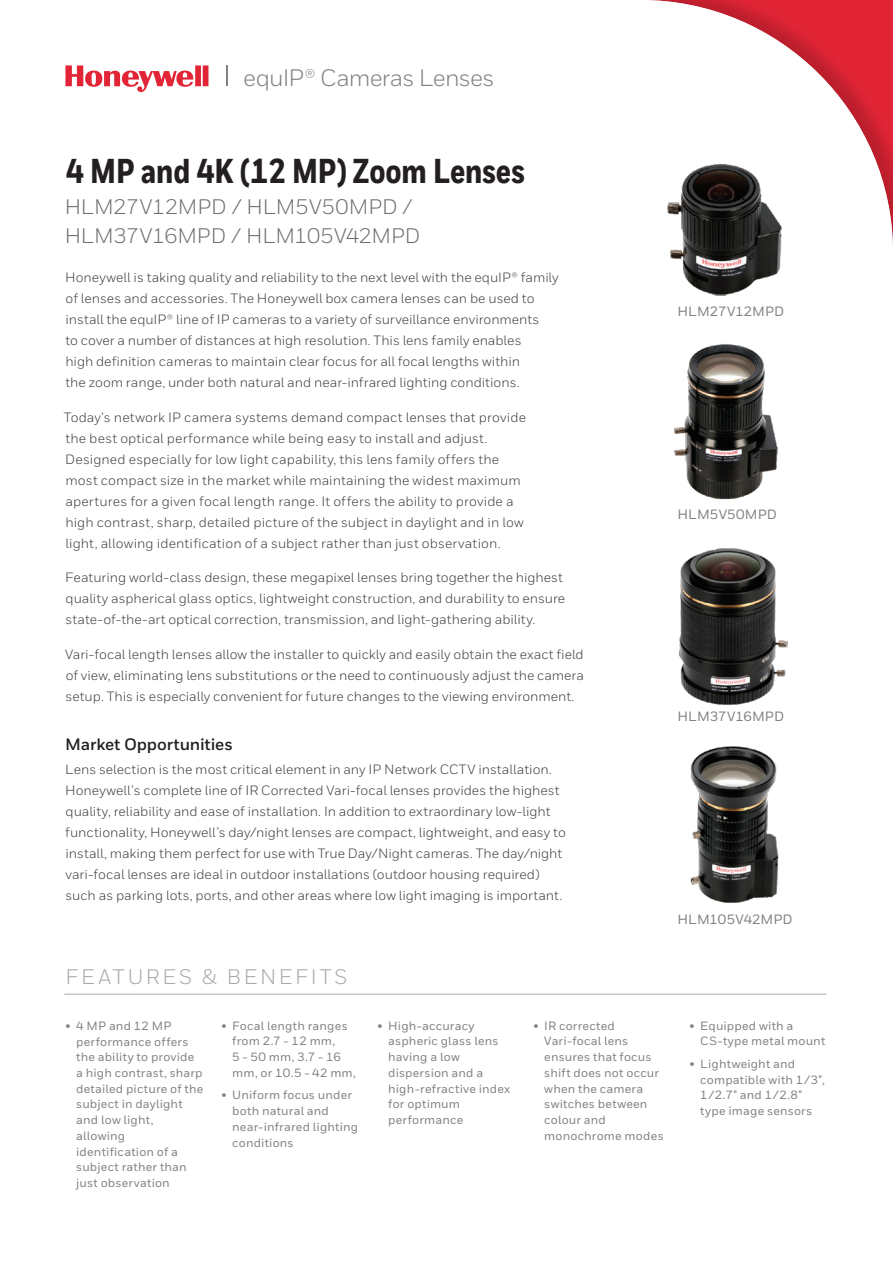
<style>
.page{position:relative;width:893px;height:1263px;background:#fff}
.page>*{position:absolute;margin:0;border:0;box-sizing:border-box;transform-origin:0 0}
.t1{font:800 34.5px "Honeywell Cond";letter-spacing:-.005em;color:#231f20}
.t2{font:23.7px "Honeywell Sans";letter-spacing:-.03em;color:#808285}
.t3{font:21px/29.1px "Honeywell Sans";letter-spacing:-.01em;color:#6c6d70}
.t4{font:21px "Honeywell Sans";letter-spacing:.13em;color:#a8a9ad}
.t5{font:700 16.5px "Honeywell Sans";letter-spacing:-.01em;color:#231f20}
.t6{font:13.5px/21px "Honeywell Sans";color:#3e3e3f}
.t7{font:500 13.5px "Honeywell Sans";color:#808285}
.t8{font:500 12px/15.8px "Honeywell Sans";letter-spacing:.015em;color:#808285}
</style>
<div class="page">
<svg style="left:65px;top:65px;width:143px;height:27px"></svg>
<hr style="left:226px;top:65px;width:2px;height:21px;background:#808285">
<hr style="left:64px;top:994px;width:762px;height:1px;background:#a8a9ad">
<img style="left:674px;top:427px;width:104px;height:73px">
<img style="left:679px;top:548px;width:109px;height:157px">
<img style="left:690px;top:746px;width:89px;height:157px">
<div style="left:443px;top:0;width:450px;height:427px;background:#231f20;opacity:.2"></div>
<h2 class="t2" style="left:243px;top:64px;width:253px">equIP® Cameras Lenses</h2>
<h1 class="t1" style="left:66px;top:150px;width:461px">4 MP and 4K (12 MP) Zoom Lenses</h1>
<h3 class="t3" style="left:65px;top:192px;width:357px">HLM27V12MPD / HLM5V50MPD /<br>HLM37V16MPD / HLM105V42MPD</h3>
<p class="t6" style="left:65px;top:267px;width:495px">Honeywell is taking quality and reliability to the next level with the equIP® family of lenses and accessories. The Honeywell box camera lenses can be used to install the equIP® line of IP cameras to a variety of surveillance environments<br>to cover a number of distances at high resolution. This lens family enables<br>high definition cameras to maintain clear focus for all focal lengths within<br>the zoom range, under both natural and near-infrared lighting conditions.</p>
<p class="t6" style="left:64px;top:406px;width:464px">Today's network IP camera systems demand compact lenses that provide the best optical performance while being easy to install and adjust.<br>Designed especially for low light capability, this lens family offers the most compact size in the market while maintaining the widest maximum apertures for a given focal length range. It offers the ability to provide a high contrast, sharp, detailed picture of the subject in daylight and in low light, allowing identification of a subject rather than just observation.</p>
<p class="t6" style="left:65px;top:567px;width:501px">Featuring world-class design, these megapixel lenses bring together the highest quality aspherical glass optics, lightweight construction, and durability to ensure state-of-the-art optical correction, transmission, and light-gathering ability.</p>
<p class="t6" style="left:65px;top:644px;width:521px;text-align:justify">Vari-focal length lenses allow the installer to quickly and easily obtain the exact field of view, eliminating lens substitutions or the need to continuously adjust the camera setup. This is especially convenient for future changes to the viewing environment.</p>
<p class="t5" style="left:65px;top:734px;width:169px">Market Opportunities</p>
<p class="t6" style="left:65px;top:759px;width:502px">Lens selection is the most critical element in any IP Network CCTV installation.<br>Honeywell's complete line of IR Corrected Vari-focal lenses provides the highest quality, reliability and ease of installation. In addition to extraordinary low-light functionality, Honeywell’s day/night lenses are compact, lightweight, and easy to install, making them perfect for use with True Day/Night cameras. The day/night vari-focal lenses are ideal in outdoor installations (outdoor housing required) such as parking lots, ports, and other areas where low light imaging is important.</p>
<h3 class="t4" style="left:65px;top:964px;width:284px">FEATURES &amp; BENEFITS</h3>
<p class="t7" style="left:677px;top:303px;width:108px">HLM27V12MPD</p>
<p class="t7" style="left:677px;top:506px;width:101px">HLM5V50MPD</p>
<p class="t7" style="left:677px;top:708px;width:108px">HLM37V16MPD</p>
<p class="t7" style="left:677px;top:911px;width:117px">HLM105V42MPD</p>
<p class="t8" style="left:76px;top:1018px;width:129px;text-indent:-11px">• 4 MP and 12 MP performance offers the ability to provide a high contrast, sharp detailed picture of the subject in daylight and low light, allowing identification of a subject rather than just observation</p>
<p class="t8" style="left:232px;top:1018px;width:125px;text-indent:-11px">• Focal length ranges from 2.7 - 12 mm,<br>5 - 50 mm, 3.7 - 16 mm, or 10.5 - 42 mm,</p>
<p class="t8" style="left:232px;top:1087px;width:127px;text-indent:-11px">• Uniform focus under both natural and near-infrared lighting conditions</p>
<p class="t8" style="left:388px;top:1018px;width:123px;text-indent:-11px">• High-accuracy aspheric glass lens having a low dispersion and a high-refractive index for optimum performance</p>
<p class="t8" style="left:544px;top:1018px;width:121px;text-indent:-11px">• IR corrected<br>Vari-focal lens ensures that focus shift does not occur when the camera switches between colour and monochrome modes</p>
<p class="t8" style="left:700px;top:1018px;width:127px;text-indent:-11px">• Equipped with a<br>CS-type metal mount</p>
<p class="t8" style="left:700px;top:1056px;width:126px;text-indent:-11px">• Lightweight and compatible with 1/3",<br>1/2.7" and 1/2.8" type image sensors</p>
</div>
